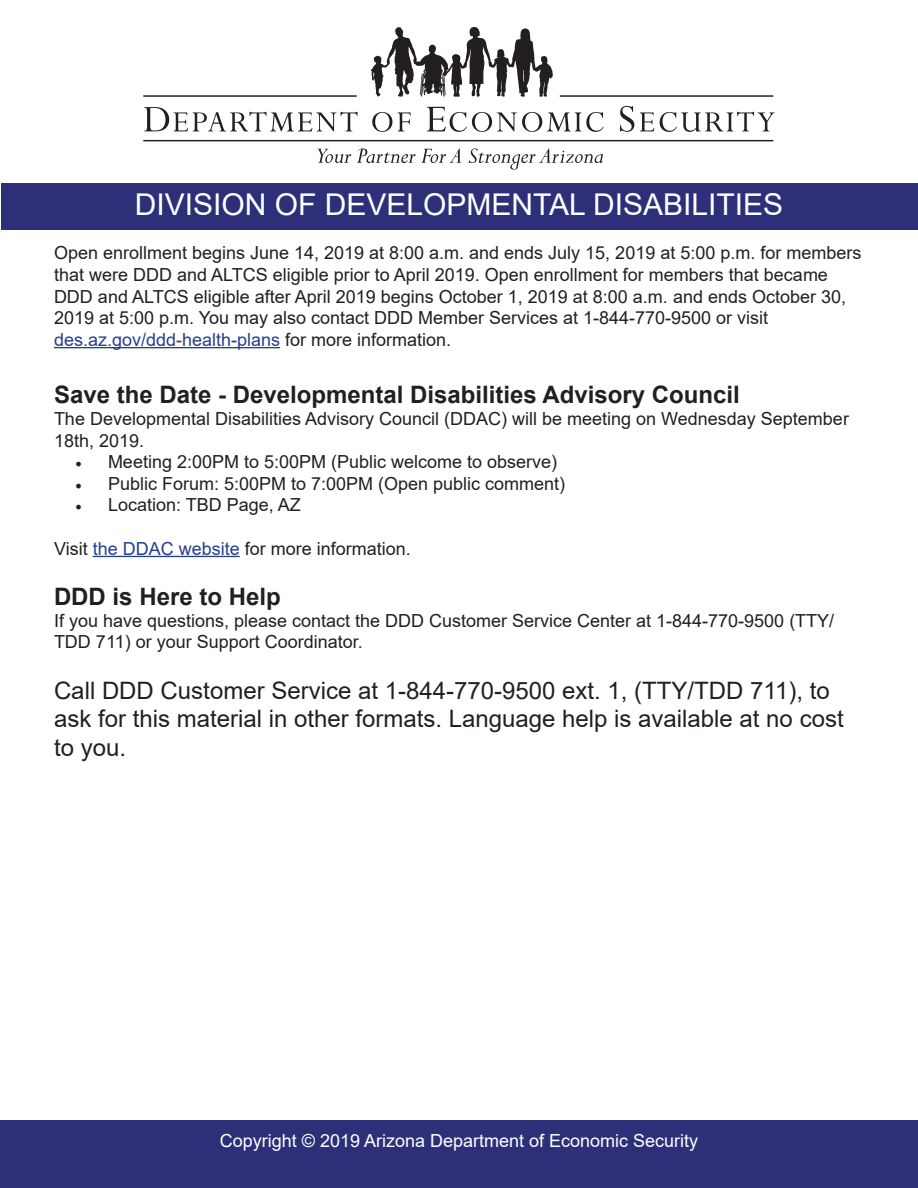
<style>
.page{position:relative;width:918px;height:1188px;background:#fff}
.page>*{position:absolute;margin:0;border:0;box-sizing:border-box;transform-origin:0 0}
.t1{font:30px "Arial";color:#fff}
.t2{font:24px/28.8px "Arial";color:#231f20}
.t3{font:700 24px "Arial";color:#231f20}
.t4{font:18px/21.6px "Arial";color:#231f20}
.t5{font:18px "Arial";color:#fff}
.s1{color:#253f8e}
.s2{font-family:"Minion Pro"}
</style>
<div class="page">
<div style="left:0;top:1120px;width:918px;height:68px;background:#2d3079"></div>
<svg style="left:144px;top:107px;width:214px;height:24px"></svg>
<svg style="left:317px;top:149px;width:34px;height:14px"></svg>
<svg style="left:357px;top:148px;width:104px;height:15px"></svg>
<svg style="left:469px;top:148px;width:134px;height:22px"></svg>
<svg style="left:371px;top:27px;width:182px;height:70px"></svg>
<svg style="left:372px;top:112px;width:20px;height:20px"></svg>
<svg style="left:398px;top:112px;width:13px;height:19px"></svg>
<svg style="left:427px;top:107px;width:177px;height:25px"></svg>
<svg style="left:620px;top:106px;width:14px;height:26px"></svg>
<svg style="left:640px;top:112px;width:14px;height:19px"></svg>
<svg style="left:660px;top:112px;width:115px;height:20px"></svg>
<hr style="left:143px;top:95px;width:214px;height:2px;background:#231f20">
<hr style="left:560px;top:95px;width:213px;height:2px;background:#231f20">
<hr style="left:143px;top:140px;width:630px;height:1px;background:#231f20">
<div style="left:2px;top:183px;width:916px;height:46px;background:#2d3079"></div>
<hr style="left:54px;top:347px;width:226px;height:1px;background:#253f8e">
<hr style="left:93px;top:556px;width:147px;height:1px;background:#253f8e">
<h1 class="t1" style="left:135px;top:184px;width:650px">DIVISION OF DEVELOPMENTAL DISABILITIES</h1>
<p class="t4" style="left:54px;top:242px;width:809px">Open enrollment begins June 14, 2019 at 8:00 a.m. and ends July 15, 2019 at 5:00 p.m. for members that were DDD and ALTCS eligible prior to April 2019. Open enrollment for members that became DDD and ALTCS eligible after April 2019 begins October 1, 2019 at 8:00 a.m. and ends October 30, 2019 at 5:00 p.m. You may also contact DDD Member Services at 1-844-770-9500 or visit <span class="s1">des.az.gov/ddd-health-plans</span> for more information.</p>
<h2 class="t3" style="left:54px;top:378px;width:687px">Save the Date - Developmental Disabilities Advisory Council</h2>
<p class="t4" style="left:54px;top:408px;width:796px">The Developmental Disabilities Advisory Council (DDAC) will be meeting on Wednesday September<br>18th, 2019.</p>
<p class="t4" style="left:75px;top:451px;width:484px"><span class="s2">•</span> Meeting 2:00PM to 5:00PM (Public welcome to observe)</p>
<p class="t4" style="left:75px;top:473px;width:492px"><span class="s2">•</span> Public Forum: 5:00PM to 7:00PM (Open public comment)</p>
<p class="t4" style="left:75px;top:494px;width:227px"><span class="s2">•</span> Location: TBD Page, AZ</p>
<p class="t4" style="left:54px;top:537px;width:358px">Visit <span class="s1">the DDAC website</span> for more information.</p>
<h2 class="t3" style="left:54px;top:580px;width:228px">DDD is Here to Help</h2>
<p class="t4" style="left:54px;top:609px;width:782px">If you have questions, please contact the DDD Customer Service Center at 1-844-770-9500 (TTY/<br>TDD 711) or your Support Coordinator.</p>
<h2 class="t2" style="left:54px;top:676px;width:791px">Call DDD Customer Service at 1-844-770-9500 ext. 1, (TTY/TDD 711), to ask for this material in other formats. Language help is available at no cost to you.</h2>
<p class="t5" style="left:220px;top:1128px;width:480px">Copyright © 2019 Arizona Department of Economic Security</p>
</div>
